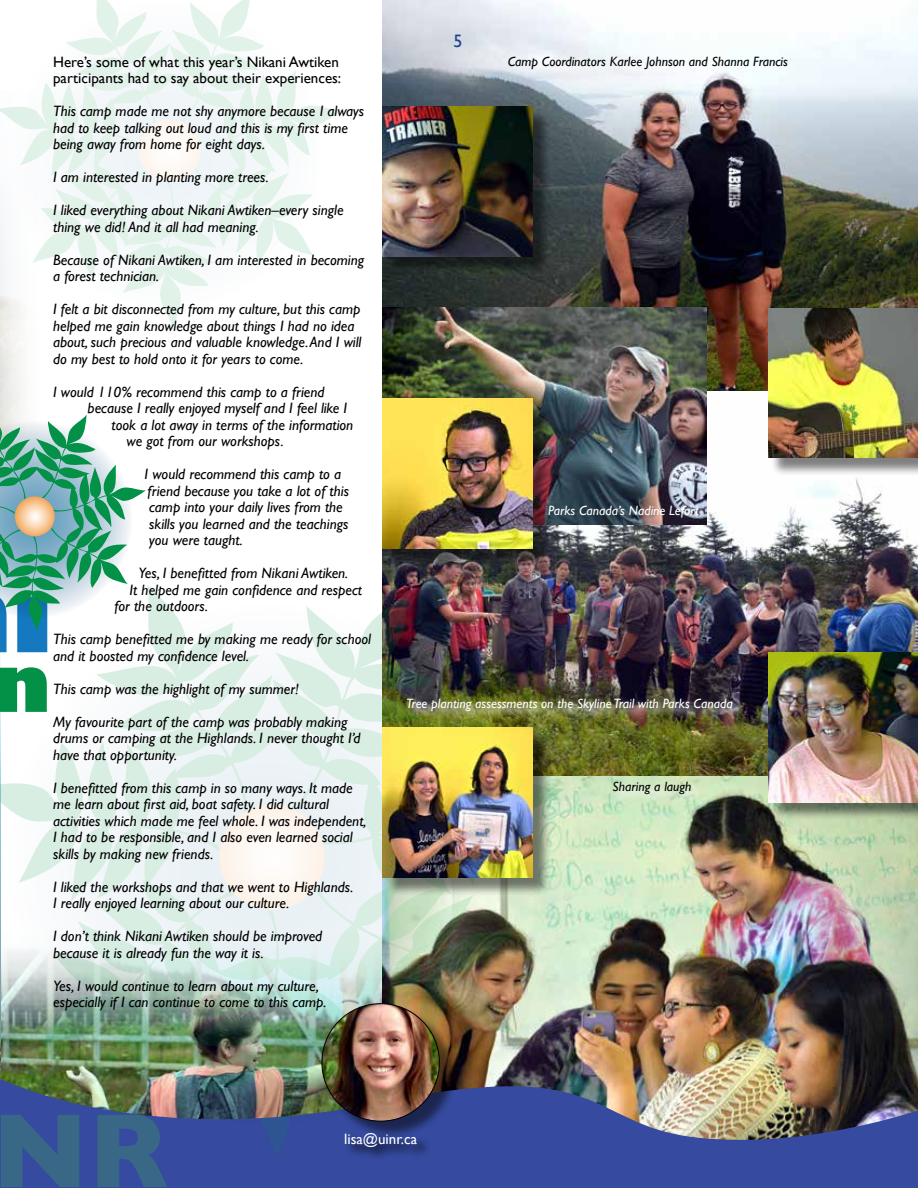
<style>
.page{position:relative;width:918px;height:1188px;background:#fff}
.page>*{position:absolute;margin:0;border:0;box-sizing:border-box;transform-origin:0 0}
.t1{font:18px "Gill Sans";color:#25408f}
.t2{font:italic 15px/16.5px "Gill Sans";color:#000}
.t3{font:15px/16.5px "Gill Sans";color:#000}
.t4{font:15px "Gill Sans";color:#fff}
.t5{font:italic 13.5px "Gill Sans";color:#fff}
.t6{font:italic 13.5px "Gill Sans";color:#000}
</style>
<div class="page">
<img style="left:383px;top:0;width:535px;height:391px">
<img style="left:565px;top:478px;width:353px;height:299px">
<img style="left:565px;top:777px;width:353px;height:294px">
<img style="left:565px;top:1071px;width:353px;height:117px">
<img style="left:383px;top:308px;width:324px;height:217px">
<img style="left:0;top:413px;width:565px;height:775px">
<div style="left:219px;top:805px;width:106px;height:105px;background:#fdf6ee;border-radius:53px"></div>
<svg style="left:0;top:0;width:342px;height:328px"></svg>
<div style="left:139px;top:119px;width:62px;height:62px;background:#fef8f2;border-radius:31px"></div>
<svg style="left:611px;top:780px;width:92px;height:26px;background:#d0e7c4"></svg>
<svg style="left:506px;top:54px;width:293px;height:27px;fill:#f3f7fc"></svg>
<div style="left:324px;top:1006px;width:134px;height:134px;background:#000;opacity:.5"></div>
<img style="left:322px;top:1004px;width:117px;height:117px;border-radius:59px">
<svg style="left:344px;top:1132px;width:87px;height:30px;background:#2f418d"></svg>
<div style="left:385px;top:730px;width:166px;height:166px;background:#000;opacity:.5"></div>
<img style="left:383px;top:728px;width:149px;height:150px">
<div style="left:770px;top:310px;width:148px;height:167px;background:#000;opacity:.5"></div>
<img style="left:768px;top:308px;width:150px;height:150px">
<div style="left:385px;top:109px;width:166px;height:166px;background:#000;opacity:.5"></div>
<img style="left:383px;top:107px;width:149px;height:150px">
<div style="left:770px;top:655px;width:148px;height:166px;background:#000;opacity:.5"></div>
<img style="left:768px;top:653px;width:150px;height:149px">
<img style="left:405px;top:696px;width:339px;height:27px">
<div style="left:385px;top:401px;width:166px;height:166px;background:#000;opacity:.5"></div>
<img style="left:383px;top:399px;width:149px;height:149px">
<p class="t3" style="left:53px;top:53px;width:290px">Here’s some of what this year’s Nikani Awtiken participants had to say about their experiences:</p>
<p class="t2" style="left:53px;top:103px;width:313px">This camp made me not shy anymore because I always had to keep talking out loud and this is my first time being away from home for eight days.</p>
<p class="t2" style="left:53px;top:169px;width:217px">I am interested in planting more trees.</p>
<p class="t2" style="left:53px;top:202px;width:292px">I liked everything about Nikani Awtiken–every single thing we did! And it all had meaning.</p>
<p class="t2" style="left:53px;top:252px;width:313px">Because of Nikani Awtiken, I am interested in becoming a forest technician.</p>
<p class="t2" style="left:53px;top:301px;width:310px">I felt a bit disconnected from my culture, but this camp helped me gain knowledge about things I had no idea about, such precious and valuable knowledge. And I will do my best to hold onto it for years to come.</p>
<p class="t2" style="left:53px;top:384px;width:273px">I would 110% recommend this camp to a friend</p>
<p class="t2" style="left:88px;top:400px;width:261px">because I really enjoyed myself and I feel like I</p>
<p class="t2" style="left:112px;top:417px;width:243px">took a lot away in terms of the information</p>
<p class="t2" style="left:127px;top:433px;width:159px">we got from our workshops.</p>
<p class="t2" style="left:145px;top:466px;width:206px">I would recommend this camp to a friend because you take a lot of this camp into your daily lives from the skills you learned and the teachings you were taught.</p>
<p class="t2" style="left:139px;top:565px;width:211px">Yes, I benefitted from Nikani Awtiken.</p>
<p class="t2" style="left:130px;top:582px;width:234px">It helped me gain confidence and respect</p>
<p class="t2" style="left:115px;top:598px;width:95px">for the outdoors.</p>
<p class="t2" style="left:53px;top:631px;width:319px">This camp benefitted me by making me ready for school and it boosted my confidence level.</p>
<p class="t2" style="left:53px;top:681px;width:247px">This camp was the highlight of my summer!</p>
<p class="t2" style="left:53px;top:714px;width:309px">My favourite part of the camp was probably making drums or camping at the Highlands. I never thought I’d have that opportunity.</p>
<p class="t2" style="left:53px;top:780px;width:315px">I benefitted from this camp in so many ways. It made me learn about first aid, boat safety. I did cultural activities which made me feel whole. I was independent, I had to be responsible, and I also even learned social skills by making new friends.</p>
<p class="t2" style="left:53px;top:879px;width:302px">I liked the workshops and that we went to Highlands.<br>I really enjoyed learning about our culture.</p>
<p class="t2" style="left:53px;top:928px;width:271px">I don’t think Nikani Awtiken should be improved because it is already fun the way it is.</p>
<p class="t2" style="left:53px;top:978px;width:275px">Yes, I would continue to learn about my culture, especially if I can continue to come to this camp.</p>
<p class="t1" style="left:454px;top:31px;width:10px">5</p>
<p class="t6" style="left:508px;top:54px;width:282px">Camp Coordinators Karlee Johnson and Shanna Francis</p>
<p class="t5" style="left:548px;top:503px;width:152px">Parks Canada’s Nadine Lefort</p>
<p class="t5" style="left:406px;top:696px;width:328px">Tree planting assessments on the Skyline Trail with Parks Canada</p>
<p class="t6" style="left:613px;top:779px;width:81px">Sharing a laugh</p>
<p class="t4" style="left:344px;top:1130px;width:74px">lisa@uinr.ca</p>
</div>
